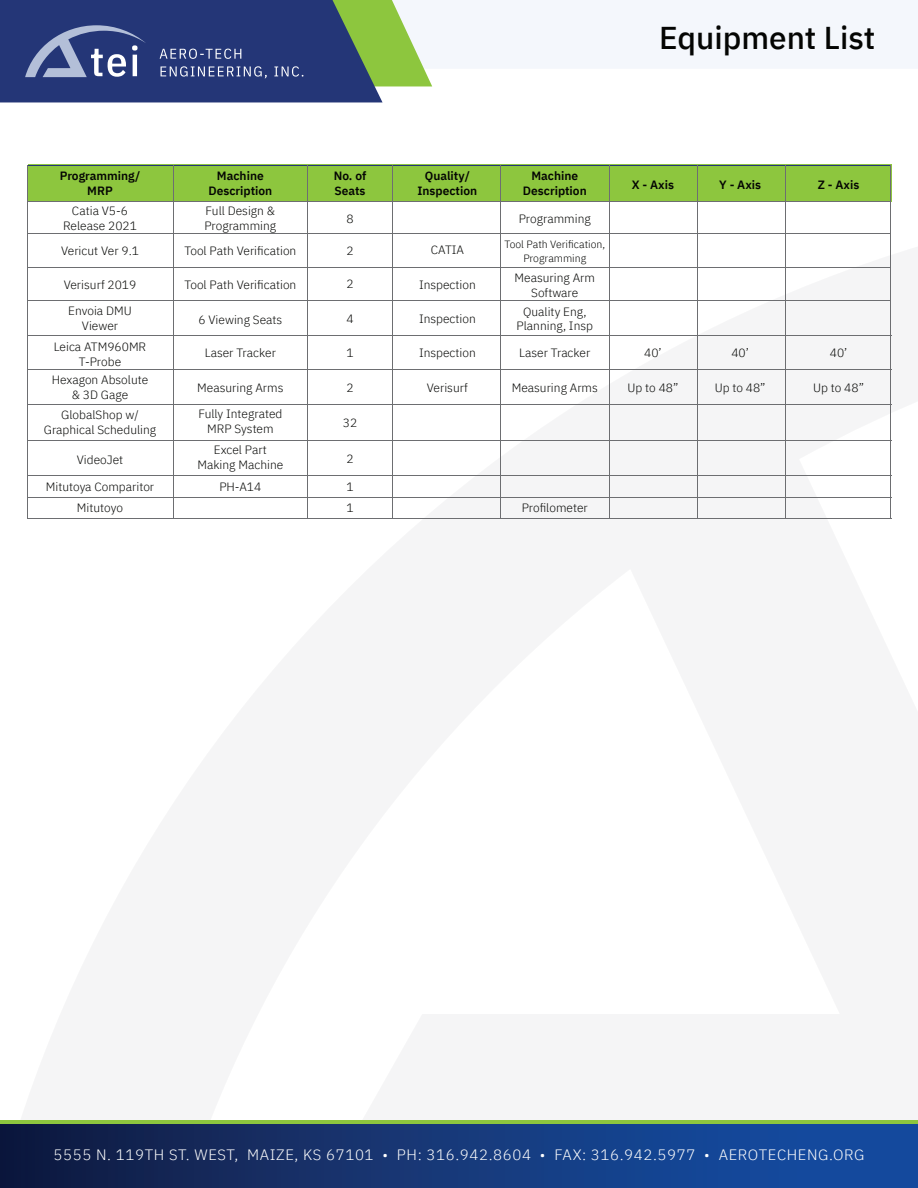
<style>
.page{position:relative;width:918px;height:1188px;background:#fff}
.page>*{position:absolute;margin:0;border:0;box-sizing:border-box;transform-origin:0 0}
.t1{font:500 31.5px "IBM Plex Sans";color:#040503}
.t2{font:300 15px "IBM Plex Sans";letter-spacing:.04em;color:#fff}
.t3{font:300 12px/15px "IBM Plex Sans";color:#040503;text-align:center}
.t4{font:600 12px/15px "IBM Plex Sans";color:#040503;text-align:center}
.t5{font:300 10.5px/13.5px "IBM Plex Sans";color:#040503;text-align:center}
</style>
<div class="page">
<div style="left:0;top:1121px;width:918px;height:10px;background:#8dc63e"></div>
<div style="left:0;top:1124px;width:918px;height:64px;background:linear-gradient(to right,#121c42,#1651ab)"></div>
<div style="left:432px;top:0;width:486px;height:68px;background:#f4f7fc"></div>
<svg style="left:0;top:0;width:432px;height:102px;background:#465b7e"></svg>
<div style="left:28px;top:165px;width:863px;height:37px;background:#8dc63e"></div>
<hr style="left:28px;top:518px;width:864px;height:1px;background:#6d6e71">
<hr style="left:28px;top:497px;width:864px;height:1px;background:#6d6e71">
<hr style="left:28px;top:475px;width:864px;height:1px;background:#6d6e71">
<hr style="left:28px;top:440px;width:864px;height:1px;background:#6d6e71">
<hr style="left:28px;top:404px;width:863px;height:1px;background:#6d6e71">
<hr style="left:28px;top:369px;width:863px;height:1px;background:#6d6e71">
<hr style="left:28px;top:335px;width:863px;height:1px;background:#6d6e71">
<hr style="left:27px;top:300px;width:864px;height:1px;background:#6d6e71">
<hr style="left:27px;top:267px;width:864px;height:1px;background:#6d6e71">
<hr style="left:27px;top:233px;width:864px;height:1px;background:#6d6e71">
<hr style="left:27px;top:201px;width:864px;height:1px;background:#6d6e71">
<hr style="left:28px;top:165px;width:863px;height:1px;background:#243677">
<hr style="left:891px;top:165px;width:1px;height:354px;background:#6d6e71">
<hr style="left:785px;top:165px;width:1px;height:354px;background:#6d6e71">
<hr style="left:697px;top:165px;width:1px;height:354px;background:#6d6e71">
<hr style="left:609px;top:165px;width:1px;height:354px;background:#6d6e71">
<hr style="left:500px;top:165px;width:1px;height:354px;background:#6d6e71">
<hr style="left:392px;top:165px;width:1px;height:354px;background:#6d6e71">
<hr style="left:307px;top:165px;width:1px;height:354px;background:#6d6e71">
<hr style="left:173px;top:165px;width:1px;height:354px;background:#6d6e71">
<hr style="left:27px;top:165px;width:1px;height:354px;background:#6d6e71">
<h1 class="t1" style="left:659px;top:13px;width:218px">Equipment List</h1>
<p class="t4" style="left:60px;top:167px;width:82px">Programming/<br>MRP</p>
<p class="t4" style="left:208px;top:167px;width:65px">Machine<br>Description</p>
<p class="t4" style="left:334px;top:167px;width:34px;text-align:left">No. of<br>Seats</p>
<p class="t4" style="left:417px;top:167px;width:61px">Quality/<br>Inspection</p>
<p class="t4" style="left:523px;top:167px;width:65px">Machine<br>Description</p>
<p class="t4" style="left:632px;top:176px;width:44px">X - Axis</p>
<p class="t4" style="left:719px;top:176px;width:43px">Y - Axis</p>
<p class="t4" style="left:818px;top:176px;width:43px">Z - Axis</p>
<p class="t3" style="left:63px;top:202px;width:75px">Catia V5-6<br>Release 2021</p>
<p class="t3" style="left:61px;top:242px;width:79px">Vericut Ver 9.1</p>
<p class="t3" style="left:64px;top:271px;width:74px;line-height:26px">Verisurf 2019<br>Envoia DMU</p>
<p class="t3" style="left:54px;top:314px;width:94px;line-height:21px">Viewer<br>Leica ATM960MR</p>
<p class="t3" style="left:79px;top:353px;width:44px">T-Probe</p>
<p class="t3" style="left:204px;top:202px;width:73px;text-align:left">Full Design &amp;<br>Programming</p>
<p class="t3" style="left:184px;top:242px;width:113px">Tool Path Verification</p>
<p class="t3" style="left:184px;top:276px;width:113px">Tool Path Verification</p>
<p class="t3" style="left:198px;top:311px;width:85px">6 Viewing Seats</p>
<p class="t3" style="left:205px;top:344px;width:73px">Laser Tracker</p>
<p class="t3" style="left:519px;top:210px;width:73px">Programming</p>
<p class="t5" style="left:504px;top:237px;width:102px">Tool Path Verification,<br>Programming</p>
<p class="t3" style="left:515px;top:269px;width:82px">Measuring Arm<br>Software</p>
<p class="t3" style="left:517px;top:304px;width:78px;line-height:13.5px">Quality Eng,<br>Planning, Insp</p>
<p class="t3" style="left:519px;top:344px;width:73px">Laser Tracker</p>
<p class="t3" style="left:644px;top:344px;width:19px">40’</p>
<p class="t3" style="left:731px;top:344px;width:19px">40’</p>
<p class="t3" style="left:830px;top:344px;width:19px">40’</p>
<p class="t3" style="left:628px;top:379px;width:52px">Up to 48”</p>
<p class="t3" style="left:715px;top:379px;width:52px">Up to 48”</p>
<p class="t3" style="left:813px;top:379px;width:52px">Up to 48”</p>
<p class="t3" style="left:346px;top:211px;width:9px">8</p>
<p class="t3" style="left:346px;top:243px;width:9px">2</p>
<p class="t3" style="left:346px;top:275px;width:9px">2</p>
<p class="t3" style="left:346px;top:310px;width:9px">4</p>
<p class="t3" style="left:346px;top:344px;width:9px">1</p>
<p class="t3" style="left:431px;top:241px;width:35px">CATIA</p>
<p class="t3" style="left:419px;top:276px;width:58px">Inspection</p>
<p class="t3" style="left:419px;top:311px;width:58px">Inspection</p>
<p class="t3" style="left:419px;top:344px;width:58px">Inspection</p>
<p class="t3" style="left:52px;top:372px;width:98px">Hexagon Absolute &amp; 3D Gage</p>
<p class="t3" style="left:197px;top:379px;width:88px">Measuring Arms</p>
<p class="t3" style="left:346px;top:379px;width:9px">2</p>
<p class="t3" style="left:427px;top:379px;width:43px">Verisurf</p>
<p class="t3" style="left:512px;top:379px;width:88px">Measuring Arms</p>
<p class="t3" style="left:44px;top:406px;width:114px">GlobalShop w/<br>Graphical Scheduling</p>
<p class="t3" style="left:77px;top:451px;width:48px">VideoJet</p>
<p class="t3" style="left:198px;top:405px;width:86px">Fully Integrated<br>MRP System</p>
<p class="t3" style="left:197px;top:442px;width:87px">Excel Part<br>Making Machine</p>
<p class="t3" style="left:343px;top:414px;width:16px">32</p>
<p class="t3" style="left:346px;top:451px;width:9px">2</p>
<p class="t3" style="left:46px;top:479px;width:110px">Mitutoya Comparitor</p>
<p class="t3" style="left:219px;top:479px;width:44px">PH-A14</p>
<p class="t3" style="left:346px;top:479px;width:9px">1</p>
<p class="t3" style="left:77px;top:500px;width:48px">Mitutoyo</p>
<p class="t3" style="left:346px;top:500px;width:9px">1</p>
<p class="t3" style="left:522px;top:500px;width:68px">Profilometer</p>
<p class="t2" style="left:54px;top:1144px;width:812px">5555 N. 119TH ST. WEST, MAIZE, KS 67101 • PH: 316.942.8604 • FAX: 316.942.5977 • AEROTECHENG.ORG</p>
</div>
